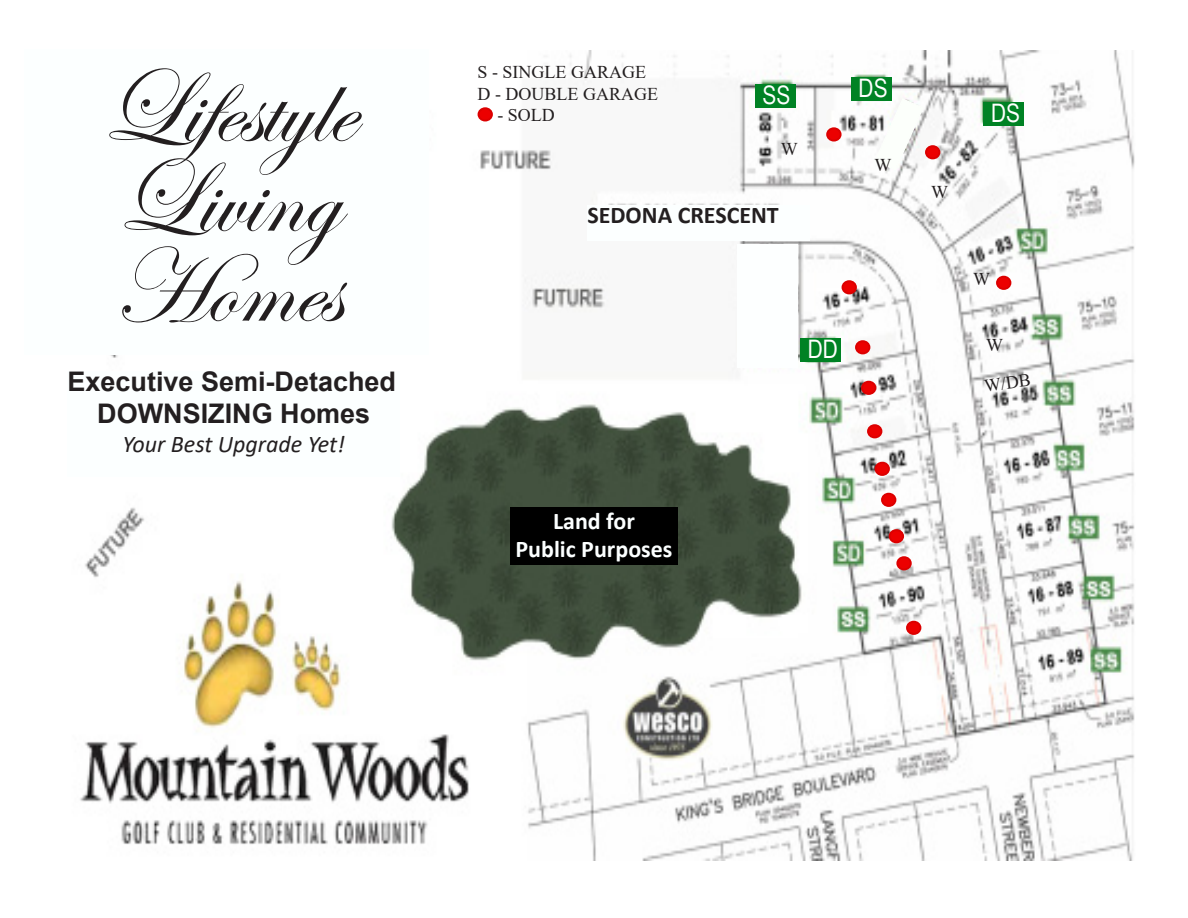
<style>
.page{position:relative;width:1188px;height:918px;background:#fff}
.page>*{position:absolute;margin:0;border:0;box-sizing:border-box;transform-origin:0 0}
.t1{font:106.5px "Edwardian Script ITC";color:#231f20}
.t2{font:700 27px "Arial";color:#231f20}
.t3{font:25.5px "Arial Narrow";color:#fff}
.t4{font:700 24px "Calibri";color:#fcffff}
.t5{font:italic 24px "Calibri";color:#231f20}
.t6{font:700 24px "Calibri";color:#231f20}
.t7{font:18px "Times New Roman";color:#231f20}
</style>
<div class="page">
<img style="left:80px;top:51px;width:1055px;height:810px">
<div style="left:510px;top:508px;width:168px;height:57px;background:#000"></div>
<div style="left:882px;top:494px;width:13px;height:12px;background:#ec0000;border-radius:50%"></div>
<div style="left:881px;top:493px;width:15px;height:14px;border:2px solid #dc0000;border-radius:50%"></div>
<div style="left:890px;top:530px;width:13px;height:12px;background:#ec0000;border-radius:50%"></div>
<div style="left:889px;top:529px;width:15px;height:14px;border:2px solid #dc0000;border-radius:50%"></div>
<div style="left:897px;top:557px;width:14px;height:12px;background:#ec0000;border-radius:50%"></div>
<div style="left:896px;top:556px;width:16px;height:14px;border:2px solid #dc0000;border-radius:50%"></div>
<div style="left:868px;top:425px;width:13px;height:12px;background:#ec0000;border-radius:50%"></div>
<div style="left:867px;top:424px;width:15px;height:14px;border:2px solid #dc0000;border-radius:50%"></div>
<div style="left:856px;top:341px;width:13px;height:12px;background:#ec0000;border-radius:50%"></div>
<div style="left:855px;top:340px;width:15px;height:14px;border:2px solid #dc0000;border-radius:50%"></div>
<svg style="left:873px;top:97px;width:52px;height:75px"></svg>
<div style="left:843px;top:281px;width:13px;height:12px;background:#ec0000;border-radius:50%"></div>
<div style="left:842px;top:280px;width:15px;height:14px;border:2px solid #dc0000;border-radius:50%"></div>
<div style="left:862px;top:382px;width:13px;height:12px;background:#ec0000;border-radius:50%"></div>
<div style="left:861px;top:381px;width:15px;height:14px;border:2px solid #dc0000;border-radius:50%"></div>
<div style="left:876px;top:463px;width:13px;height:12px;background:#ec0000;border-radius:50%"></div>
<div style="left:875px;top:462px;width:15px;height:14px;border:2px solid #dc0000;border-radius:50%"></div>
<div style="left:737px;top:244px;width:60px;height:124px;background:#fdffff"></div>
<div style="left:24px;top:50px;width:405px;height:305px;background:#fcffff"></div>
<div style="left:587px;top:205px;width:223px;height:36px;background:#fcffff"></div>
<div style="left:68px;top:371px;width:332px;height:106px;background:#fcffff"></div>
<div style="left:755px;top:84px;width:41px;height:24px;background:#008224"></div>
<div style="left:926px;top:146px;width:13px;height:12px;background:#ec0000;border-radius:50%"></div>
<div style="left:925px;top:145px;width:15px;height:14px;border:2px solid #dc0000;border-radius:50%"></div>
<div style="left:479px;top:108px;width:13px;height:12px;background:#ec0000;border-radius:50%"></div>
<div style="left:478px;top:107px;width:15px;height:14px;border:2px solid #dc0000;border-radius:50%"></div>
<div style="left:907px;top:622px;width:13px;height:12px;background:#ec0000;border-radius:50%"></div>
<div style="left:906px;top:621px;width:15px;height:14px;border:2px solid #dc0000;border-radius:50%"></div>
<div style="left:827px;top:128px;width:14px;height:13px;background:#ec0000;border-radius:50%"></div>
<div style="left:826px;top:127px;width:16px;height:15px;border:2px solid #dc0000;border-radius:50%"></div>
<div style="left:984px;top:103px;width:40px;height:23px;background:#008224"></div>
<div style="left:851px;top:77px;width:41px;height:23px;background:#008224"></div>
<div style="left:800px;top:338px;width:41px;height:23px;background:#008224"></div>
<div style="left:997px;top:277px;width:13px;height:12px;background:#ec0000;border-radius:50%"></div>
<div style="left:996px;top:276px;width:15px;height:14px;border:2px solid #dc0000;border-radius:50%"></div>
<p class="t1" style="left:100px;top:49px;width:255px">Lifestyle</p>
<p class="t1" style="left:115px;top:139px;width:225px">Living</p>
<p class="t1" style="left:113px;top:229px;width:229px">Homes</p>
<p class="t2" style="left:68px;top:362px;width:330px">Executive Semi-Detached</p>
<p class="t2" style="left:97px;top:395px;width:275px">DOWNSIZING Homes</p>
<p class="t5" style="left:122px;top:427px;width:224px">Your Best Upgrade Yet!</p>
<p class="t7" style="left:478px;top:60px;width:170px">S - SINGLE GARAGE</p>
<p class="t7" style="left:478px;top:81px;width:182px">D - DOUBLE GARAGE</p>
<p class="t7" style="left:497px;top:103px;width:59px">- SOLD</p>
<p class="t3" style="left:763px;top:76px;width:29px">SS</p>
<p class="t7" style="left:781px;top:136px;width:18px">W</p>
<p class="t6" style="left:587px;top:199px;width:193px">SEDONA CRESCENT</p>
<p class="t3" style="left:859px;top:69px;width:31px">DS</p>
<p class="t7" style="left:875px;top:152px;width:18px">W</p>
<p class="t3" style="left:808px;top:330px;width:32px">DD</p>
<p class="t7" style="left:931px;top:179px;width:18px">W</p>
<p class="t3" style="left:991px;top:95px;width:31px">DS</p>
<p class="t7" style="left:973px;top:266px;width:18px">W</p>
<p class="t7" style="left:986px;top:332px;width:18px">W</p>
<p class="t7" style="left:982px;top:374px;width:48px;rotate:-8deg">W/DB</p>
<p class="t4" style="left:553px;top:504px;width:83px">Land for</p>
<p class="t4" style="left:516px;top:533px;width:159px">Public Purposes</p>
</div>
